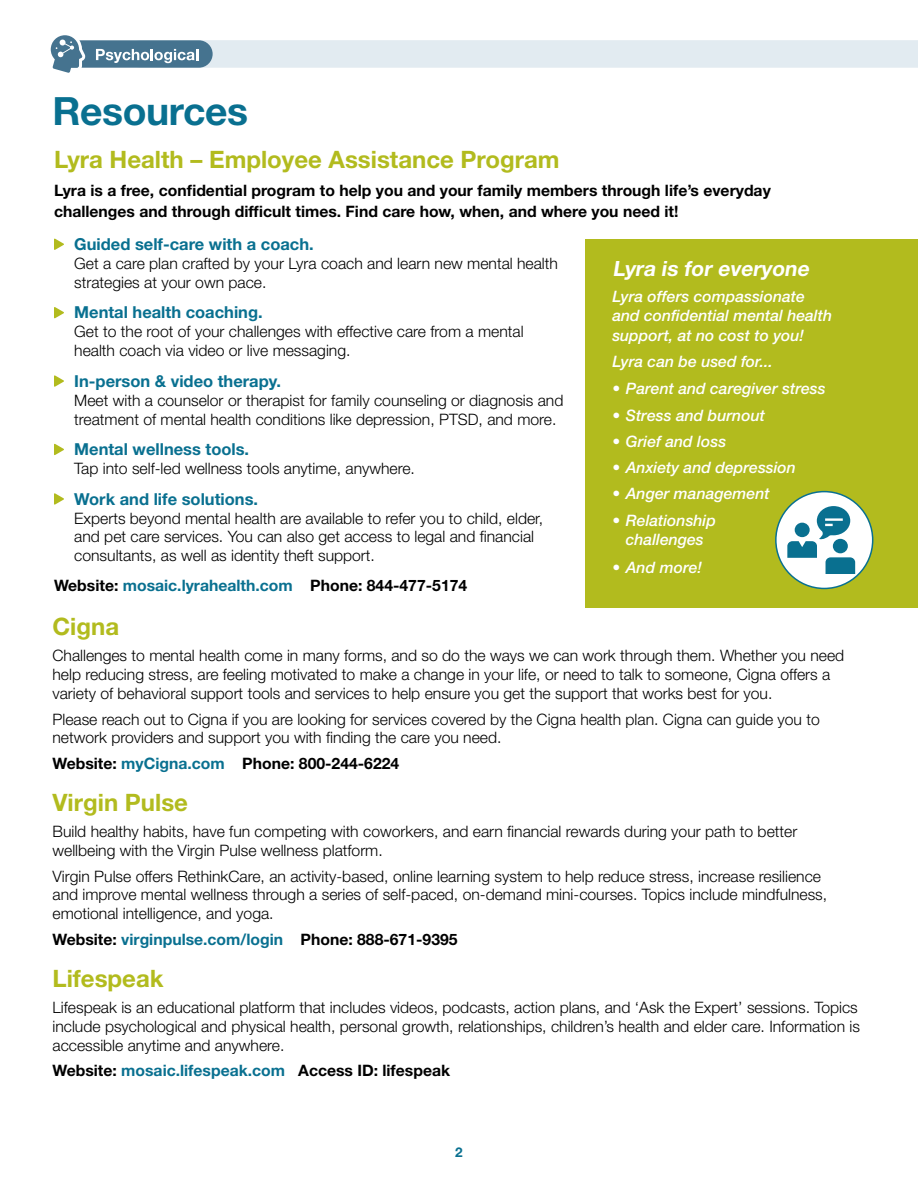
<style>
.page{position:relative;width:918px;height:1188px;background:#fff}
.page>*{position:absolute;margin:0;border:0;box-sizing:border-box;transform-origin:0 0}
.t1{font:700 39px "Helvetica Neue LT Std";letter-spacing:-.01em;color:#097090}
.t2{font:700 24px "Helvetica Neue LT Std";color:#b2bb1e}
.t3{font:italic 700 21px "Helvetica Neue LT Std";color:#fff}
.t4{font:700 16.5px "Helvetica Neue LT Std";color:#097090}
.t5{font:300 15.75px/18.9px "Helvetica Neue LT Std";color:#000}
.t6{font:700 15.75px/21px "Helvetica Neue LT Std";color:#000}
.t7{font:italic 500 15.75px/19.5px "Helvetica Neue LT Std";color:#fff}
.t8{font:700 13.5px "Helvetica Neue LT Std";color:#097090}
.s1{color:#097090}
</style>
<div class="page">
<div style="left:586px;top:240px;width:332px;height:368px;background:#b2bb1e"></div>
<svg style="left:54px;top:238px;width:10px;height:12px"></svg>
<svg style="left:54px;top:307px;width:10px;height:12px"></svg>
<svg style="left:54px;top:375px;width:10px;height:12px"></svg>
<svg style="left:54px;top:444px;width:10px;height:11px"></svg>
<svg style="left:54px;top:493px;width:10px;height:12px"></svg>
<div style="left:776px;top:492px;width:97px;height:96px;background:#fff;border-radius:50%"></div>
<div style="left:775px;top:491px;width:98px;height:98px;border:2px solid #097090;border-radius:50%"></div>
<svg style="left:787px;top:506px;width:68px;height:68px"></svg>
<svg style="left:51px;top:35px;width:867px;height:38px"></svg>
<p class="t1" style="left:52px;top:87px;width:197px">Resources</p>
<p class="t2" style="left:54px;top:145px;width:507px">Lyra Health – Employee Assistance Program</p>
<p class="t6" style="left:54px;top:179px;width:718px">Lyra is a free, confidential program to help you and your family members through life’s everyday challenges and through difficult times. Find care how, when, and where you need it!</p>
<p class="t4" style="left:74px;top:234px;width:241px">Guided self-care with a coach.</p>
<p class="t5" style="left:74px;top:253px;width:485px">Get a care plan crafted by your Lyra coach and learn new mental health strategies at your own pace.</p>
<p class="t4" style="left:74px;top:302px;width:190px">Mental health coaching.</p>
<p class="t5" style="left:74px;top:322px;width:451px">Get to the root of your challenges with effective care from a mental health coach via video or live messaging.</p>
<p class="t4" style="left:74px;top:371px;width:208px">In-person &amp; video therapy.</p>
<p class="t5" style="left:74px;top:390px;width:491px">Meet with a counselor or therapist for family counseling or diagnosis and treatment of mental health conditions like depression, PTSD, and more.</p>
<p class="t4" style="left:74px;top:439px;width:176px">Mental wellness tools.</p>
<p class="t5" style="left:74px;top:459px;width:342px">Tap into self-led wellness tools anytime, anywhere.</p>
<p class="t4" style="left:74px;top:489px;width:185px">Work and life solutions.</p>
<p class="t5" style="left:74px;top:508px;width:470px">Experts beyond mental health are available to refer you to child, elder, and pet care services. You can also get access to legal and financial consultants, as well as identity theft support.</p>
<p class="t6" style="left:54px;top:574px;width:415px">Website: <span class="s1">mosaic.lyrahealth.com</span> Phone: 844-477-5174</p>
<p class="t3" style="left:612px;top:255px;width:202px">Lyra is for everyone</p>
<p class="t7" style="left:612px;top:286px;width:221px">Lyra offers compassionate and confidential mental health support, at no cost to you!</p>
<p class="t7" style="left:612px;top:352px;width:162px">Lyra can be used for...</p>
<p class="t7" style="left:612px;top:379px;width:215px">• Parent and caregiver stress</p>
<p class="t7" style="left:612px;top:405px;width:154px">• Stress and burnout</p>
<p class="t7" style="left:612px;top:431px;width:115px">• Grief and loss</p>
<p class="t7" style="left:612px;top:458px;width:185px">• Anxiety and depression</p>
<p class="t7" style="left:612px;top:484px;width:159px">• Anger management</p>
<p class="t7" style="left:612px;top:510px;width:105px;text-align:center">• Relationship challenges</p>
<p class="t7" style="left:612px;top:557px;width:91px">• And more!</p>
<p class="t2" style="left:52px;top:612px;width:68px">Cigna</p>
<p class="t5" style="left:52px;top:646px;width:793px">Challenges to mental health come in many forms, and so do the ways we can work through them. Whether you need help reducing stress, are feeling motivated to make a change in your life, or need to talk to someone, Cigna offers a variety of behavioral support tools and services to help ensure you get the support that works best for you.</p>
<p class="t5" style="left:52px;top:709px;width:769px">Please reach out to Cigna if you are looking for services covered by the Cigna health plan. Cigna can guide you to network providers and support you with finding the care you need.</p>
<p class="t6" style="left:52px;top:753px;width:348px">Website: <span class="s1">myCigna.com</span> Phone: 800-244-6224</p>
<p class="t2" style="left:52px;top:788px;width:137px">Virgin Pulse</p>
<p class="t5" style="left:52px;top:822px;width:746px">Build healthy habits, have fun competing with coworkers, and earn financial rewards during your path to better wellbeing with the Virgin Pulse wellness platform.</p>
<p class="t5" style="left:52px;top:866px;width:776px">Virgin Pulse offers RethinkCare, an activity-based, online learning system to help reduce stress, increase resilience and improve mental wellness through a series of self-paced, on-demand mini-courses. Topics include mindfulness, emotional intelligence, and yoga.</p>
<p class="t6" style="left:52px;top:929px;width:407px">Website: <span class="s1">virginpulse.com/login</span> Phone: 888-671-9395</p>
<p class="t2" style="left:52px;top:964px;width:113px">Lifespeak</p>
<p class="t5" style="left:52px;top:998px;width:809px">Lifespeak is an educational platform that includes videos, podcasts, action plans, and ‘Ask the Expert’ sessions. Topics include psychological and physical health, personal growth, relationships, children’s health and elder care. Information is accessible anytime and anywhere.</p>
<p class="t6" style="left:52px;top:1060px;width:399px">Website: <span class="s1">mosaic.lifespeak.com</span> Access ID: lifespeak</p>
<p class="t8" style="left:455px;top:1144px;width:9px">2</p>
</div>
